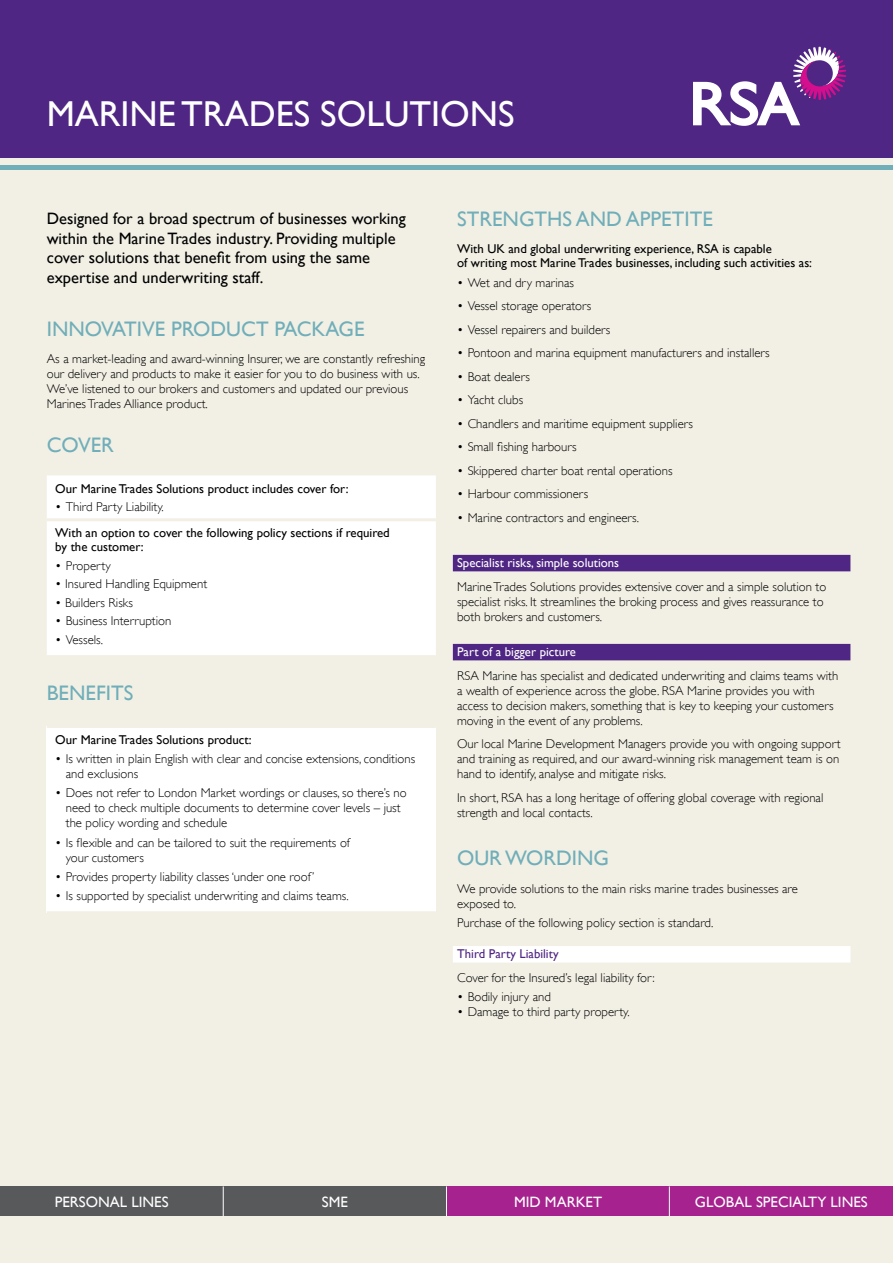
<style>
.page{position:relative;width:893px;height:1263px;background:#f2f0e5}
.page>*{position:absolute;margin:0;border:0;box-sizing:border-box;transform-origin:0 0}
.t1{font:36px "Gill Sans";color:#fff}
.t2{font:21px "Gill Sans";color:#70aeb9}
.t3{font:16.5px/19.5px "Gill Sans";color:#000}
.t4{font:15px "Gill Sans";color:#fff}
.t5{font:300 12.75px/15px "Gill Sans";color:#000}
.t6{font:12.75px/14.2px "Gill Sans";color:#000}
.t7{font:12.75px "Gill Sans";color:#fff}
.t8{font:12.75px "Gill Sans";color:#4f2683}
</style>
<div class="page">
<div style="left:0;top:0;width:893px;height:157px;background:#4f2683"></div>
<hr style="left:0;top:166px;width:893px;height:4px;background:#70aeb9">
<svg style="left:693px;top:47px;width:153px;height:79px"></svg>
<div style="left:47px;top:475px;width:389px;height:180px;background:#fff"></div>
<hr style="left:47px;top:518px;width:389px;height:3px;background:#f2f0e5">
<div style="left:47px;top:726px;width:389px;height:187px;background:#fff"></div>
<hr style="left:47px;top:725px;width:389px;height:3px;background:#f2f0e5">
<hr style="left:47px;top:911px;width:389px;height:3px;background:#f2f0e5">
<div style="left:453px;top:555px;width:397px;height:16px;background:#4f2683"></div>
<div style="left:453px;top:644px;width:397px;height:16px;background:#4f2683"></div>
<div style="left:453px;top:946px;width:397px;height:16px;background:#fff"></div>
<div style="left:0;top:1186px;width:223px;height:30px;background:#58595b"></div>
<div style="left:223px;top:1186px;width:223px;height:30px;background:#58595b"></div>
<div style="left:670px;top:1186px;width:223px;height:30px;background:#a6228e"></div>
<div style="left:446px;top:1186px;width:224px;height:30px;background:#a6228e"></div>
<hr style="left:223px;top:1186px;width:1px;height:30px;background:#fff">
<hr style="left:446px;top:1186px;width:1px;height:30px;background:#fff">
<hr style="left:669px;top:1186px;width:1px;height:30px;background:#fff">
<h1 class="t1" style="left:47px;top:92px;width:469px">Marine Trades Solutions</h1>
<p class="t3" style="left:47px;top:209px;width:361px">Designed for a broad spectrum of businesses working within the Marine Trades industry. Providing multiple cover solutions that benefit from using the same expertise and underwriting staff.</p>
<h2 class="t2" style="left:47px;top:316px;width:15px">INNO</h2>
<h2 class="t2" style="left:101px;top:316px;width:96px">VATIVE PRODU</h2>
<h2 class="t2" style="left:241px;top:316px;width:123px">CT PACKAGE</h2>
<p class="t5" style="left:47px;top:352px;width:380px">As a market-leading and award-winning Insurer, we are constantly refreshing our delivery and products to make it easier for you to do business with us.<br>We’ve listened to our brokers and customers and updated our previous Marines Trades Alliance product.</p>
<h2 class="t2" style="left:47px;top:433px;width:56px">COVER</h2>
<p class="t6" style="left:55px;top:481px;width:295px">Our Marine Trades Solutions product includes cover for:</p>
<p class="t5" style="left:55px;top:499px;width:110px">• Third Party Liability.</p>
<p class="t6" style="left:55px;top:525px;width:336px">With an option to cover the following policy sections if required by the customer:</p>
<p class="t5" style="left:55px;top:558px;width:57px">• Property</p>
<p class="t5" style="left:55px;top:577px;width:153px">• Insured Handling Equipment</p>
<p class="t5" style="left:55px;top:595px;width:79px">• Builders Risks</p>
<p class="t5" style="left:55px;top:614px;width:118px">• Business Interruption</p>
<p class="t5" style="left:55px;top:632px;width:49px">• Vessels.</p>
<h2 class="t2" style="left:47px;top:681px;width:88px">benefits</h2>
<p class="t6" style="left:55px;top:732px;width:198px">Our Marine Trades Solutions product:</p>
<p class="t5" style="left:66px;top:751px;width:351px;text-indent:-11px">• Is written in plain English with clear and concise extensions, conditions and exclusions</p>
<p class="t5" style="left:66px;top:785px;width:342px;text-indent:-11px">• Does not refer to London Market wordings or clauses, so there’s no need to check multiple documents to determine cover levels – just the policy wording and schedule</p>
<p class="t5" style="left:66px;top:835px;width:286px;text-indent:-11px">• Is flexible and can be tailored to suit the requirements of your customers</p>
<p class="t5" style="left:55px;top:869px;width:261px">• Provides property liability classes ‘under one roof ’</p>
<p class="t5" style="left:55px;top:888px;width:295px">• Is supported by specialist underwriting and claims teams.</p>
<h2 class="t2" style="left:457px;top:207px;width:257px">Strengths and appetite</h2>
<p class="t6" style="left:457px;top:241px;width:248px">With UK and global underwriting experience, RSA</p>
<p class="t6" style="left:457px;top:241px;width:356px;text-indent:265px">is capable<br>of writing most Marine Trades businesses, including such activities as:</p>
<p class="t5" style="left:457px;top:275px;width:118px">• Wet and dry marinas</p>
<p class="t5" style="left:457px;top:298px;width:136px">• Vessel storage operators</p>
<p class="t5" style="left:457px;top:322px;width:155px">• Vessel repairers and builders</p>
<p class="t5" style="left:457px;top:345px;width:314px">• Pontoon and marina equipment manufacturers and installers</p>
<p class="t5" style="left:457px;top:369px;width:74px">• Boat dealers</p>
<p class="t5" style="left:457px;top:392px;width:68px">• Yacht clubs</p>
<p class="t5" style="left:457px;top:416px;width:237px">• Chandlers and maritime equipment suppliers</p>
<p class="t5" style="left:457px;top:439px;width:121px">• Small fishing harbours</p>
<p class="t5" style="left:457px;top:463px;width:217px">• Skippered charter boat rental operations</p>
<p class="t5" style="left:457px;top:486px;width:133px">• Harbour commissioners</p>
<p class="t5" style="left:457px;top:510px;width:183px">• Marine contractors and engineers.</p>
<p class="t7" style="left:457px;top:555px;width:164px">Specialist risks, simple solutions</p>
<p class="t5" style="left:457px;top:579px;width:371px">MarineTrades Solutions provides extensive cover and a simple solution to specialist risks. It streamlines the broking process and gives reassurance to both brokers and customers.</p>
<p class="t7" style="left:457px;top:644px;width:120px">Part of a bigger picture</p>
<p class="t5" style="left:457px;top:668px;width:383px">RSA Marine has specialist and dedicated underwriting and claims teams with a wealth of experience across the globe. RSA Marine provides you with access to decision makers, something that is key to keeping your customers moving in the event of any problems.</p>
<p class="t5" style="left:457px;top:736px;width:385px">Our local Marine Development Managers provide you with ongoing support and training as required, and our award-winning risk management team is on hand to identify, analyse and mitigate risks.</p>
<p class="t5" style="left:457px;top:790px;width:368px">In short, RSA has a long heritage of offering global coverage with regional strength and local contacts.</p>
<h2 class="t2" style="left:457px;top:845px;width:147px">Our Wording</h2>
<p class="t5" style="left:457px;top:881px;width:342px">We provide solutions to the main risks marine trades businesses are exposed to.</p>
<p class="t5" style="left:457px;top:915px;width:258px">Purchase of the following policy section is standard.</p>
<p class="t8" style="left:457px;top:946px;width:103px">Third Party Liability</p>
<p class="t5" style="left:457px;top:970px;width:199px">Cover for the Insured’s legal liability for:</p>
<p class="t5" style="left:457px;top:989px;width:95px">• Bodily injury and</p>
<p class="t5" style="left:457px;top:1004px;width:174px">• Damage to third party property.</p>
<p class="t4" style="left:55px;top:1192px;width:18px">PERSONAL</p>
<p class="t4" style="left:131px;top:1192px;width:9px">LINES</p>
<p class="t4" style="left:322px;top:1192px;width:26px">SME</p>
<p class="t4" style="left:514px;top:1192px;width:90px">MID MARKET</p>
<p class="t4" style="left:695px;top:1192px;width:22px">GLOBAL</p>
<p class="t4" style="left:756px;top:1192px;width:83px">SPECIALTY LINES</p>
</div>
